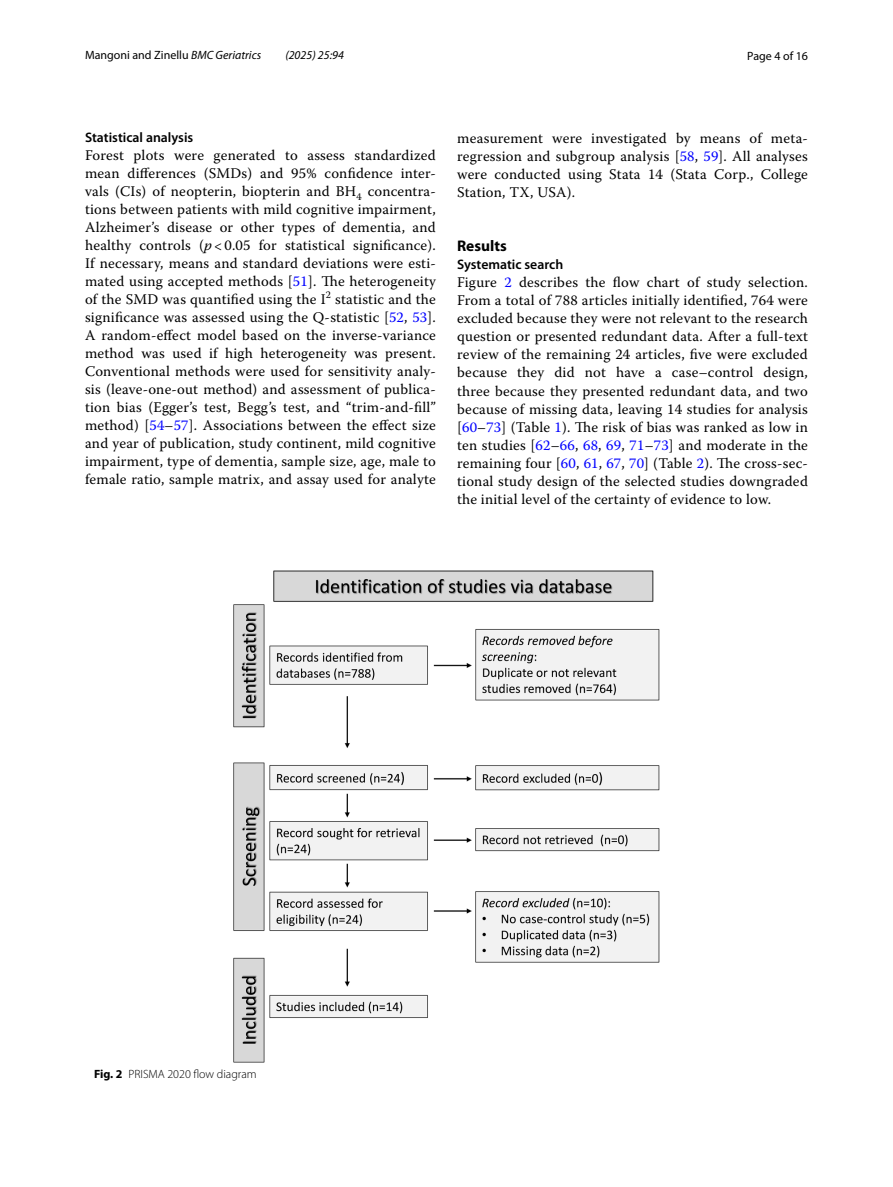
<style>
.page{position:relative;width:893px;height:1187px;background:#fff}
.page>*{position:absolute;margin:0;border:0;box-sizing:border-box;transform-origin:0 0}
.t1{font:700 15.45px "Myriad Pro";color:#000}
.t2{font:14.7px/18px "Warnock Pro";letter-spacing:.015em;color:#000;text-align:justify}
.t3{font:600 13.8px "Myriad Pro";color:#000}
.t4{font:12px "Myriad Pro";color:#000}
.t5{font:300 12px "Myriad Pro";color:#000}
.t6{font:italic 12px "Myriad Pro";color:#000}
.s1{font-style:italic}
.s2{color:#00f}
.s3{font-weight:700}
</style>
<div class="page">
<img style="left:234px;top:570px;width:425px;height:492px">
<p class="t4" style="left:85px;top:48px;width:178px">Mangoni and Zinellu <span class="s1">BMC Geriatrics</span></p>
<p class="t6" style="left:285px;top:48px;width:60px">(2025) 25:94</p>
<p class="t4" style="left:747px;top:48px;width:62px">Page 4 of 16</p>
<p class="t3" style="left:85px;top:129px;width:110px">Statistical analysis</p>
<p class="t2" style="left:85px;top:146px;width:352px">Forest plots were generated to assess standardized mean differences (SMDs) and 95% confidence inter&shy;vals (CIs) of neopterin, biopterin and BH<sub>4</sub> concentra&shy;tions between patients with mild cognitive impairment, Alzheimer’s disease or other types of dementia, and healthy controls (<span class="s1">p</span> &lt; 0.05 for statistical significance).<br>If necessary, means and standard deviations were esti&shy;mated using accepted methods [<span class="s2">51</span>]. The heterogeneity of the SMD was quantified using the I<sup>2</sup> statistic and the significance was assessed using the Q-statistic [<span class="s2">52</span>, <span class="s2">53</span>].<br>A random-effect model based on the inverse-variance method was used if high heterogeneity was present.<br>Conventional methods were used for sensitivity analy&shy;sis (leave-one-out method) and assessment of publica&shy;tion bias (Egger’s test, Begg’s test, and “trim-and-fill” method) [<span class="s2">54</span>–<span class="s2">57</span>]. Associations between the effect size and year of publication, study continent, mild cognitive impairment, type of dementia, sample size, age, male to female ratio, sample matrix, and assay used for analyte</p>
<p class="t2" style="left:457px;top:128px;width:352px">measurement were investigated by means of meta&shy;regression and subgroup analysis [<span class="s2">58</span>, <span class="s2">59</span>]. All analyses were conducted using Stata 14 (Stata Corp., College Station, TX, USA).</p>
<p class="t1" style="left:457px;top:236px;width:51px">Results</p>
<p class="t3" style="left:457px;top:256px;width:108px">Systematic search</p>
<p class="t2" style="left:457px;top:273px;width:352px">Figure <span class="s2">2</span> describes the flow chart of study selection.<br>From a total of 788 articles initially identified, 764 were excluded because they were not relevant to the research question or presented redundant data. After a full-text review of the remaining 24 articles, five were excluded because they did not have a case–control design, three because they presented redundant data, and two because of missing data, leaving 14 studies for analysis [<span class="s2">60</span>–<span class="s2">73</span>] (Table <span class="s2">1</span>). The risk of bias was ranked as low in ten studies [<span class="s2">62</span>–<span class="s2">66</span>, <span class="s2">68</span>, <span class="s2">69</span>, <span class="s2">71</span>–<span class="s2">73</span>] and moderate in the remaining four [<span class="s2">60</span>, <span class="s2">61</span>, <span class="s2">67</span>, <span class="s2">70</span>] (Table <span class="s2">2</span>). The cross-sec&shy;tional study design of the selected studies downgraded the initial level of the certainty of evidence to low.</p>
<p class="t5" style="left:94px;top:1067px;width:164px"><span class="s3">Fig. 2</span> PRISMA 2020 flow diagram</p>
</div>
